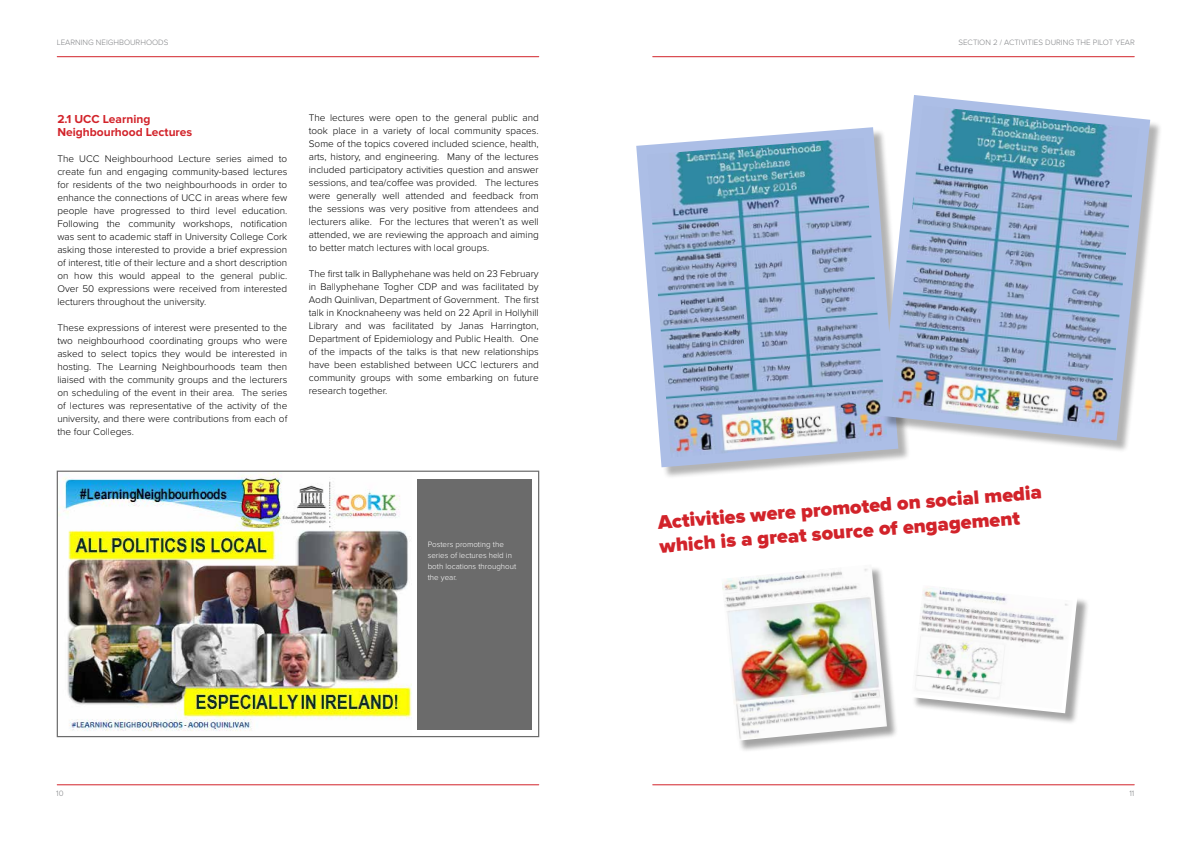
<style>
.page{position:relative;width:1191px;height:842px;background:#fff}
.page>*{position:absolute;margin:0;border:0;box-sizing:border-box;transform-origin:0 0}
.t1{font:900 20px/24px "Proxima Nova";color:#d2232a}
.t2{font:700 12px/13px "Proxima Nova";color:#d2232a}
.t3{font:300 10px/13px "Proxima Nova";color:#000;text-align:justify}
.t4{font:300 8px/11px "Proxima Nova";color:#fff}
.t5{font:300 8px "Proxima Nova";color:#808285}
</style>
<div class="page">
<hr style="left:652px;top:56px;width:482px;height:1px;background:#d2232a">
<hr style="left:57px;top:56px;width:482px;height:1px;background:#d2232a">
<hr style="left:652px;top:784px;width:482px;height:1px;background:#d2232a">
<hr style="left:57px;top:784px;width:482px;height:1px;background:#d2232a">
<img style="left:59px;top:473px;width:352px;height:258px">
<div style="left:57px;top:471px;width:482px;height:266px;border:1px solid #6b6b6b"></div>
<div style="left:723px;top:566px;width:366px;height:187px;background:#000;opacity:.36"></div>
<img style="left:722px;top:566px;width:165px;height:175px">
<svg style="left:909px;top:580px;width:168px;height:133px"></svg>
<img style="left:911px;top:585px;width:161px;height:124px">
<div style="left:417px;top:479px;width:114px;height:250px;background:#6b6b6b"></div>
<div style="left:638px;top:129px;width:272px;height:350px;background:#000;opacity:.3"></div>
<svg style="left:636px;top:127px;width:262px;height:340px"></svg>
<img style="left:647px;top:138px;width:240px;height:319px">
<div style="left:882px;top:97px;width:280px;height:355px;background:#000;opacity:.3"></div>
<svg style="left:880px;top:95px;width:270px;height:345px"></svg>
<img style="left:891px;top:106px;width:248px;height:324px">
<p class="t5" style="left:57px;top:37px;width:113px">LEARNING NEIGHBOURHOODS</p>
<p class="t5" style="left:958px;top:37px;width:178px">SECTION 2 / ACTIVITIES DURING THE PILOT YEAR</p>
<p class="t2" style="left:57px;top:113px;width:136px">2.1 UCC Learning<br>Neighbourhood Lectures</p>
<p class="t3" style="left:57px;top:152px;width:231px">The UCC Neighbourhood Lecture series aimed to create fun and engaging community-based lectures for residents of the two neighbourhoods in order to enhance the connections of UCC in areas where few people have progressed to third level education.<br>Following the community workshops, notification was sent to academic staff in University College Cork asking those interested to provide a brief expression of interest, title of their lecture and a short description on how this would appeal to the general public.<br>Over 50 expressions were received from interested lecturers throughout the university.</p>
<p class="t3" style="left:57px;top:321px;width:231px">These expressions of interest were presented to the two neighbourhood coordinating groups who were asked to select topics they would be interested in hosting. The Learning Neighbourhoods team then liaised with the community groups and the lecturers on scheduling of the event in their area. The series of lectures was representative of the activity of the university, and there were contributions from each of the four Colleges.</p>
<p class="t3" style="left:309px;top:112px;width:231px">The lectures were open to the general public and took place in a variety of local community spaces.<br>Some of the topics covered included science, health, arts, history, and engineering. Many of the lectures included participatory activities question and answer sessions, and tea/coffee was provided. The lectures were generally well attended and feedback from the sessions was very positive from attendees and lecturers alike. For the lectures that weren’t as well attended, we are reviewing the approach and aiming to better match lectures with local groups.</p>
<p class="t3" style="left:309px;top:268px;width:231px">The first talk in Ballyphehane was held on 23 February in Ballyphehane Togher CDP and was facilitated by Aodh Quinlivan, Department of Government. The first talk in Knocknaheeny was held on 22 April in Hollyhill Library and was facilitated by Janas Harrington, Department of Epidemiology and Public Health. One of the impacts of the talks is that new relationships have been established between UCC lecturers and community groups with some embarking on future research together.</p>
<p class="t4" style="left:428px;top:539px;width:90px">Posters promoting the series of lectures held in both locations throughout the year.</p>
<h1 class="t1" style="left:657px;top:513px;width:387px;rotate:-5deg">Activities were promoted on social media which is a great source of engagement</h1>
<p class="t5" style="left:56px;top:789px;width:9px">10</p>
<p class="t5" style="left:1129px;top:789px;width:6px">11</p>
</div>
